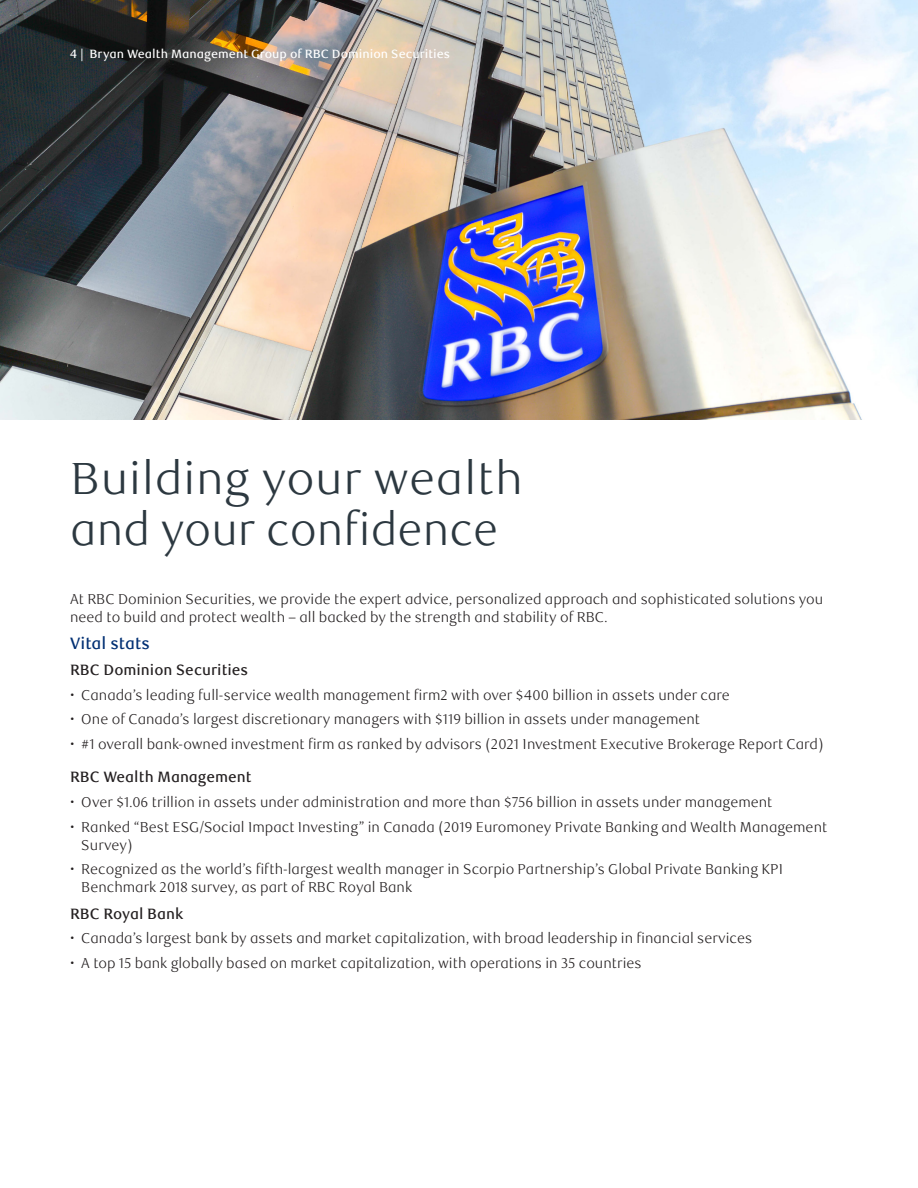
<style>
.page{position:relative;width:918px;height:1188px;background:#fff}
.page>*{position:absolute;margin:0;border:0;box-sizing:border-box;transform-origin:0 0}
.t1{font:300 45px "RBC Text";color:#2c3840}
._4_Body_Text{font:500 16.5px "RBC Text";color:#002f73}
._4_Body_Text-2{font:500 15px "RBC Text";color:#231f20}
._4_Body_Text-3{font:300 14.25px/18px "RBC Text";color:#231f20}
.t2{font:500 12px "RBC Text";color:#fff}
</style>
<div class="page">
<img style="left:0;top:0;width:918px;height:419px">
<p class="t2" style="left:70px;top:47px;width:382px">4 | Bryan Wealth Management Group of RBC Dominion Securities</p>
<p class="t1" style="left:70px;top:452px;width:454px">Building your wealth</p>
<p class="t1" style="left:70px;top:503px;width:430px">and your confidence</p>
<p class="_4_Body_Text-3" style="left:70px;top:591px;width:755px">At RBC Dominion Securities, we provide the expert advice, personalized approach and sophisticated solutions you need to build and protect wealth – all backed by the strength and stability of RBC.</p>
<p class="_4_Body_Text" style="left:70px;top:633px;width:81px">Vital stats</p>
<p class="_4_Body_Text-2" style="left:70px;top:661px;width:180px">RBC Dominion Securities</p>
<p class="_4_Body_Text-3" style="left:70px;top:686px;width:661px">• Canada’s leading full-service wealth management firm2 with over $400 billion in assets under care</p>
<p class="_4_Body_Text-3" style="left:70px;top:711px;width:631px">• One of Canada’s largest discretionary managers with $119 billion in assets under management</p>
<p class="_4_Body_Text-3" style="left:70px;top:735px;width:755px">• #1 overall bank-owned investment firm as ranked by advisors (2021 Investment Executive Brokerage Report Card)</p>
<p class="_4_Body_Text-2" style="left:70px;top:768px;width:183px">RBC Wealth Management</p>
<p class="_4_Body_Text-3" style="left:70px;top:793px;width:704px">• Over $1.06 trillion in assets under administration and more than $756 billion in assets under management</p>
<p class="_4_Body_Text-3" style="left:81px;top:818px;width:747px;text-indent:-11px">• Ranked “Best ESG/Social Impact Investing” in Canada (2019 Euromoney Private Banking and Wealth Management<br>Survey)</p>
<p class="_4_Body_Text-3" style="left:81px;top:861px;width:703px;text-indent:-11px">• Recognized as the world’s fifth-largest wealth manager in Scorpio Partnership’s Global Private Banking KPI<br>Benchmark 2018 survey, as part of RBC Royal Bank</p>
<p class="_4_Body_Text-2" style="left:70px;top:904px;width:115px">RBC Royal Bank</p>
<p class="_4_Body_Text-3" style="left:70px;top:930px;width:684px">• Canada’s largest bank by assets and market capitalization, with broad leadership in financial services</p>
<p class="_4_Body_Text-3" style="left:70px;top:954px;width:573px">• A top 15 bank globally based on market capitalization, with operations in 35 countries</p>
</div>
